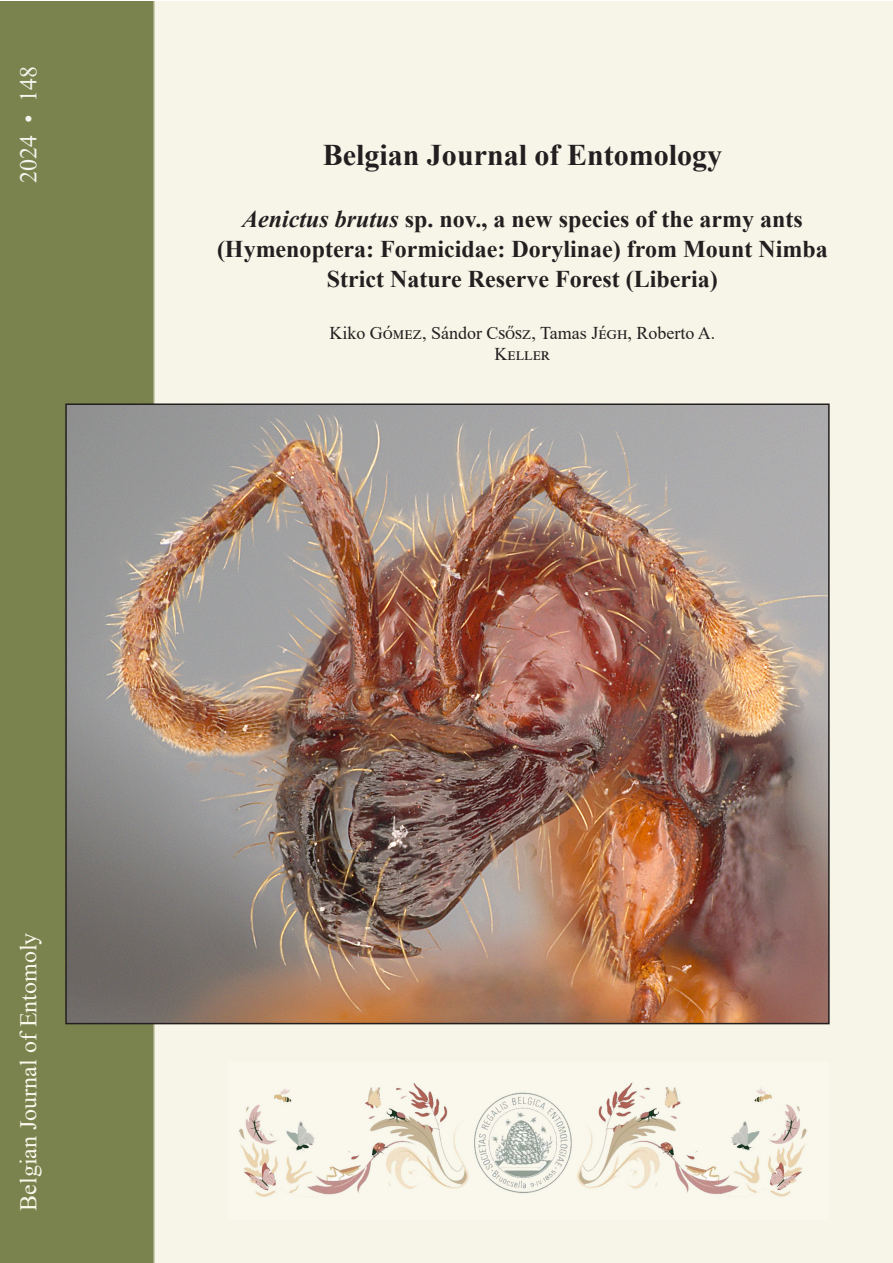
<style>
.page{position:relative;width:893px;height:1263px;background:#fff}
.page>*{position:absolute;margin:0;border:0;box-sizing:border-box;transform-origin:0 0}
.t1{font:700 30px "Times New Roman";color:#231f20}
.t2{font:700 24px/30px "Times New Roman";color:#231f20;text-align:center}
.t3{font:24px "Times New Roman";color:#f9f7eb}
.t4{font:24px "Times New Roman";color:#f3f4ed}
.t5{font:18px/21.6px "Times New Roman";color:#231f20;text-align:center}
.s1{font-style:italic}
</style>
<div class="page">
<img style="left:0;top:2px;width:893px;height:1261px">
<img style="left:215px;top:1063px;width:615px;height:156px">
<img style="left:68px;top:406px;width:759px;height:615px">
<p class="t4" style="left:12px;top:183px;width:118px;rotate:-90deg">2024 • 148</p>
<p class="t1" style="left:323px;top:133px;width:401px">Belgian Journal of Entomology</p>
<p class="t2" style="left:217px;top:203px;width:612px"><span class="s1">Aenictus brutus</span> sp. nov., a new species of the army ants (Hymenoptera: Formicidae: Dorylinae) from Mount Nimba<br>Strict Nature Reserve Forest (Liberia)</p>
<p class="t5" style="left:329px;top:321px;width:388px">Kiko Gómez, Sándor Csősz, Tamas Jégh, Roberto A.<br>Keller</p>
<p class="t3" style="left:12px;top:1211px;width:279px;rotate:-90deg">Belgian Journal of Entomoly</p>
</div>
